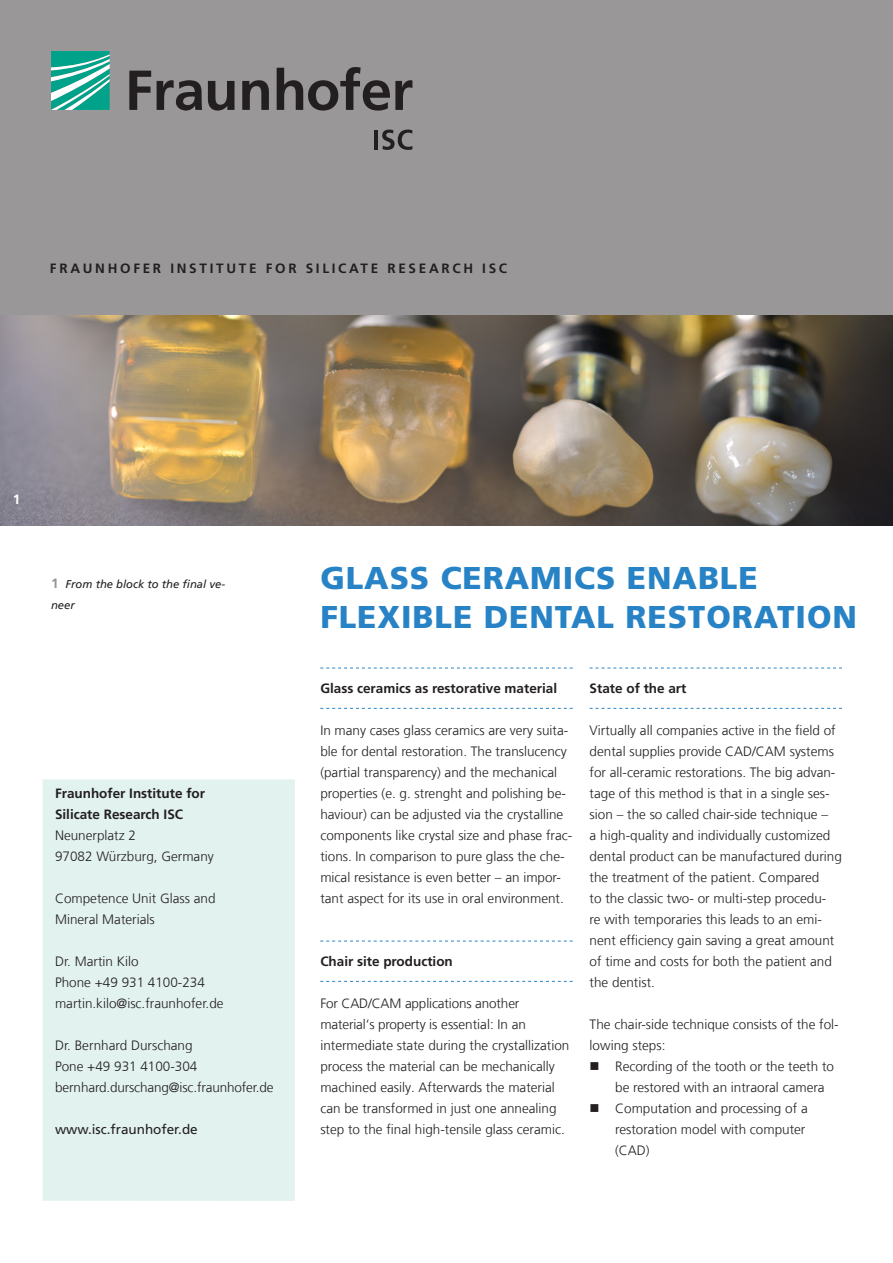
<style>
.page{position:relative;width:893px;height:1263px;background:#fff}
.page>*{position:absolute;margin:0;border:0;box-sizing:border-box;transform-origin:0 0}
.t1{font:900 31.5px/39px "Frutiger LT Com";letter-spacing:.03em;color:#2783c5}
.t2{font:300 13.5px/21px "Frutiger LT Com";color:#231f20}
.t3{font:700 13.5px/21px "Frutiger LT Com";color:#231f20}
.t4{font:700 13.5px "Frutiger LT Com";letter-spacing:.2em;color:#231f20}
.t5{font:13.5px "Frutiger LT Com";color:#231f20}
.t6{font:700 13.5px "Frutiger LT Com";color:#fff}
.t7{font:italic 11.25px/21px "Frutiger LT Com";color:#231f20}
.s1{font-weight:700;font-style:normal;font-size:13.5px;color:#939598}
</style>
<div class="page">
<div style="left:0;top:0;width:893px;height:315px;background:#999798"></div>
<svg style="left:320px;top:668px;width:253px;height:1px"></svg>
<svg style="left:320px;top:708px;width:253px;height:1px"></svg>
<svg style="left:320px;top:941px;width:253px;height:1px"></svg>
<svg style="left:320px;top:981px;width:253px;height:1px"></svg>
<div style="left:43px;top:779px;width:252px;height:422px;background:#e2f2ef"></div>
<svg style="left:590px;top:668px;width:252px;height:1px"></svg>
<svg style="left:590px;top:708px;width:252px;height:1px"></svg>
<img style="left:0;top:315px;width:893px;height:210px">
<svg style="left:51px;top:51px;width:59px;height:59px;background:#4abba9"></svg>
<svg style="left:129px;top:67px;width:283px;height:44px"></svg>
<hr style="left:374px;top:130px;width:4px;height:20px;background:#231f20">
<svg style="left:382px;top:130px;width:30px;height:20px"></svg>
<p class="t4" style="left:50px;top:260px;width:310px">FRAUNHOFER INSTITUTe Fo R si li cate</p>
<p class="t3" style="left:387px;top:258px;width:22px">Resear</p>
<p class="t3" style="left:452px;top:258px;width:55px">ch ISC</p>
<p class="t6" style="left:13px;top:491px;width:9px">1</p>
<p class="t7" style="left:51px;top:574px;width:176px"><span class="s1">1</span> From the block to the final ve&shy;neer</p>
<p class="t3" style="left:55px;top:783px;width:152px">Fraunhofer Institute for<br>Silicate Research ISC</p>
<p class="t2" style="left:55px;top:825px;width:160px">Neunerplatz 2<br>97082 Würzburg, Germany</p>
<p class="t2" style="left:55px;top:888px;width:162px">Competence Unit Glass and<br>Mineral Materials</p>
<p class="t2" style="left:55px;top:951px;width:170px">Dr. Martin Kilo<br>Phone +49 931 4100-234 martin.kilo@isc.fraunhofer.de</p>
<p class="t2" style="left:55px;top:1035px;width:220px">Dr. Bernhard Durschang<br>Pone +49 931 4100-304 bernhard.durschang@isc.fraunhofer.de</p>
<p class="t5" style="left:55px;top:1121px;width:144px">www.isc.fraunhofer.de</p>
<h1 class="t1" style="left:320px;top:558px;width:538px">GLASS CERAMICS ENABLE<br>FLEXIBLE DENTAL RESTORATION</h1>
<p class="t3" style="left:320px;top:678px;width:238px">Glass ceramics as restorative material</p>
<p class="t2" style="left:320px;top:720px;width:254px">In many cases glass ceramics are very suita&shy;ble for dental restoration. The translucency (partial transparency) and the mechanical properties (e. g. strenght and polishing be&shy;haviour) can be adjusted via the crystalline components like crystal size and phase frac&shy;tions. In comparison to pure glass the che&shy;mical resistance is even better – an impor&shy;tant aspect for its use in oral environment.</p>
<p class="t3" style="left:320px;top:951px;width:134px">Chair site production</p>
<p class="t2" style="left:320px;top:993px;width:250px">For CAD/CAM applications another material‘s property is essential: In an intermediate state during the crystallization process the material can be mechanically machined easily. Afterwards the material can be transformed in just one annealing step to the final high-tensile glass ceramic.</p>
<p class="t3" style="left:590px;top:678px;width:98px">State of the art</p>
<p class="t2" style="left:590px;top:720px;width:254px">Virtually all companies active in the field of dental supplies provide CAD/CAM systems for all-ceramic restorations. The big advan&shy;tage of this method is that in a single ses&shy;sion – the so called chair-side technique –<br>a high-quality and individually customized dental product can be manufactured during the treatment of the patient. Compared<br>to the classic two- or multi-step procedu-<br>re with temporaries this leads to an emi&shy;nent efficiency gain saving a great amount of time and costs for both the patient and the dentist.</p>
<p class="t2" style="left:590px;top:1014px;width:251px">The chair-side technique consists of the fol&shy;lowing steps:</p>
<p class="t2" style="left:615px;top:1056px;width:220px">Recording of the tooth or the teeth to be restored with an intraoral camera<br>Computation and processing of a restoration model with computer (CAD)</p>
</div>
